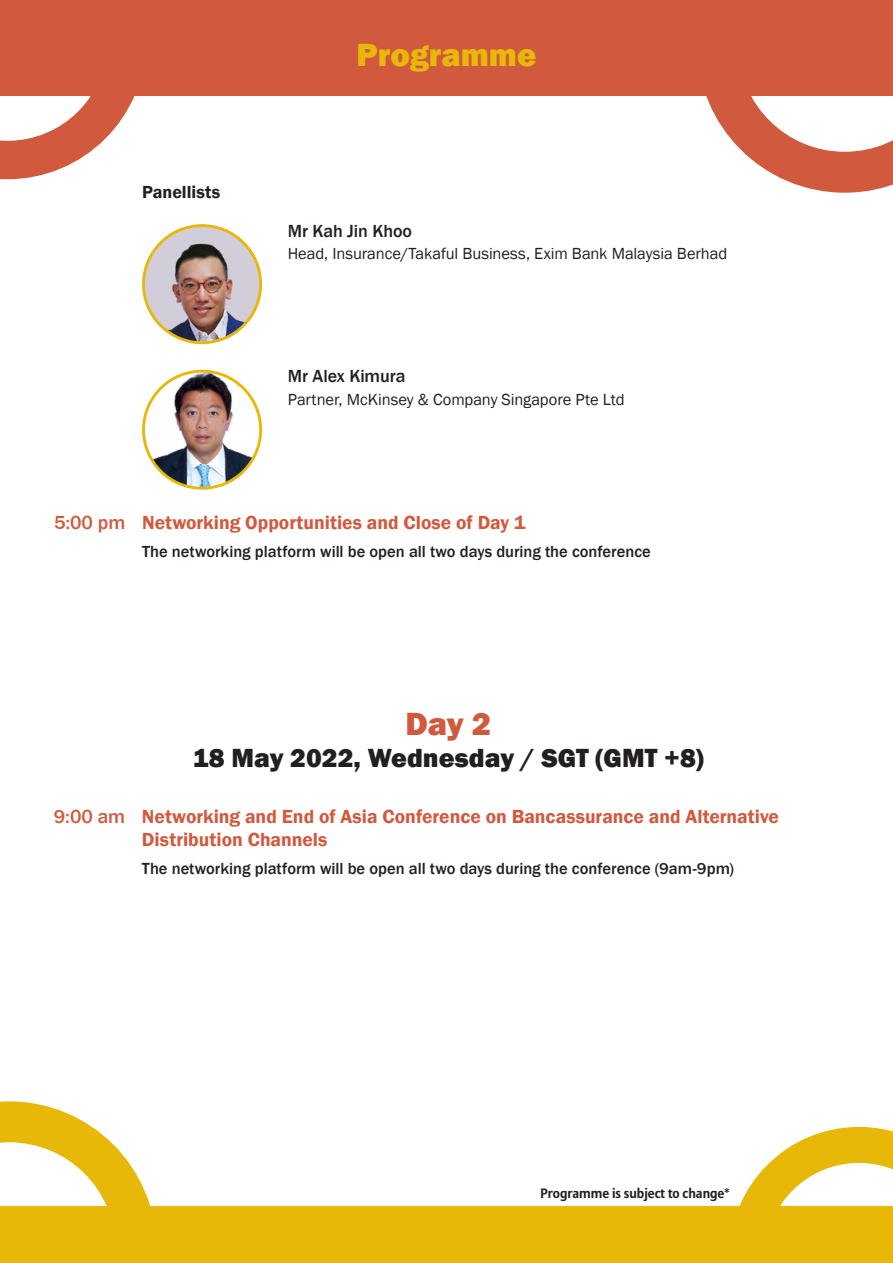
<style>
.page{position:relative;width:893px;height:1263px;background:#fff}
.page>*{position:absolute;margin:0;border:0;box-sizing:border-box;transform-origin:0 0}
.Day{font:800 33px "Franklin Gothic";color:#e8b809}
.Day-2{font:800 33px "Franklin Gothic";color:#d1593e}
.Day-3{font:800 27px "Franklin Gothic";color:#231f20}
.Topic{font:600 19.5px/22.5px "Franklin Gothic";color:#d1593e}
.Timing{font:500 19.5px "Franklin Gothic";color:#d1593e}
.SpkrName{font:500 18px "Franklin Gothic";letter-spacing:-.005em;color:#231f20}
.Topic-2{font:600 18px "Franklin Gothic";color:#231f20}
.Topic-3{font:500 16.5px "Franklin Gothic";color:#231f20}
.SpkrTitle{font:16.5px "Franklin Gothic";letter-spacing:-.005em;color:#231f20}
.SkrName{font:700 13.5px "Allianz Sans";color:#231f20}
</style>
<div class="page">
<div style="left:0;top:0;width:893px;height:96px;background:#d1593e"></div>
<svg style="left:706px;top:96px;width:187px;height:97px"></svg>
<svg style="left:0;top:96px;width:135px;height:83px"></svg>
<div style="left:0;top:1206px;width:893px;height:57px;background:#e8b809"></div>
<svg style="left:0;top:1101px;width:150px;height:105px"></svg>
<svg style="left:739px;top:1127px;width:154px;height:79px"></svg>
<img style="left:144px;top:226px;width:117px;height:116px">
<div style="left:142px;top:224px;width:120px;height:120px;border:3px solid #e8b809;border-radius:50%"></div>
<img style="left:144px;top:372px;width:117px;height:116px">
<div style="left:142px;top:370px;width:120px;height:120px;border:3px solid #e8b809;border-radius:50%"></div>
<p class="Topic-2" style="left:142px;top:180px;width:80px">Panellists</p>
<p class="Day" style="left:357px;top:33px;width:181px">Programme</p>
<p class="SpkrName" style="left:288px;top:220px;width:126px">Mr Kah Jin Khoo</p>
<p class="SpkrTitle" style="left:288px;top:243px;width:441px">Head, Insurance/Takaful Business, Exim Bank Malaysia Berhad</p>
<p class="SpkrName" style="left:288px;top:365px;width:119px">Mr Alex Kimura</p>
<p class="SpkrTitle" style="left:288px;top:389px;width:338px">Partner, McKinsey &amp; Company Singapore Pte Ltd</p>
<p class="Timing" style="left:54px;top:510px;width:73px">5:00 pm</p>
<p class="Topic" style="left:142px;top:511px;width:385px">Networking Opportunities and Close of Day 1</p>
<p class="Topic-3" style="left:142px;top:541px;width:510px">The networking platform will be open all two days during the conference</p>
<p class="Day-2" style="left:405px;top:702px;width:87px">Day 2</p>
<p class="Day-3" style="left:193px;top:740px;width:512px">18 May 2022, Wednesday / SGT (GMT +8)</p>
<p class="Timing" style="left:54px;top:804px;width:73px">9:00 am</p>
<p class="Topic" style="left:142px;top:805px;width:639px">Networking and End of Asia Conference on Bancassurance and Alternative<br>Distribution Channels</p>
<p class="Topic-3" style="left:142px;top:858px;width:594px">The networking platform will be open all two days during the conference (9am-9pm)</p>
<p class="SkrName" style="left:540px;top:1185px;width:190px">Programme is subject to change*</p>
</div>
